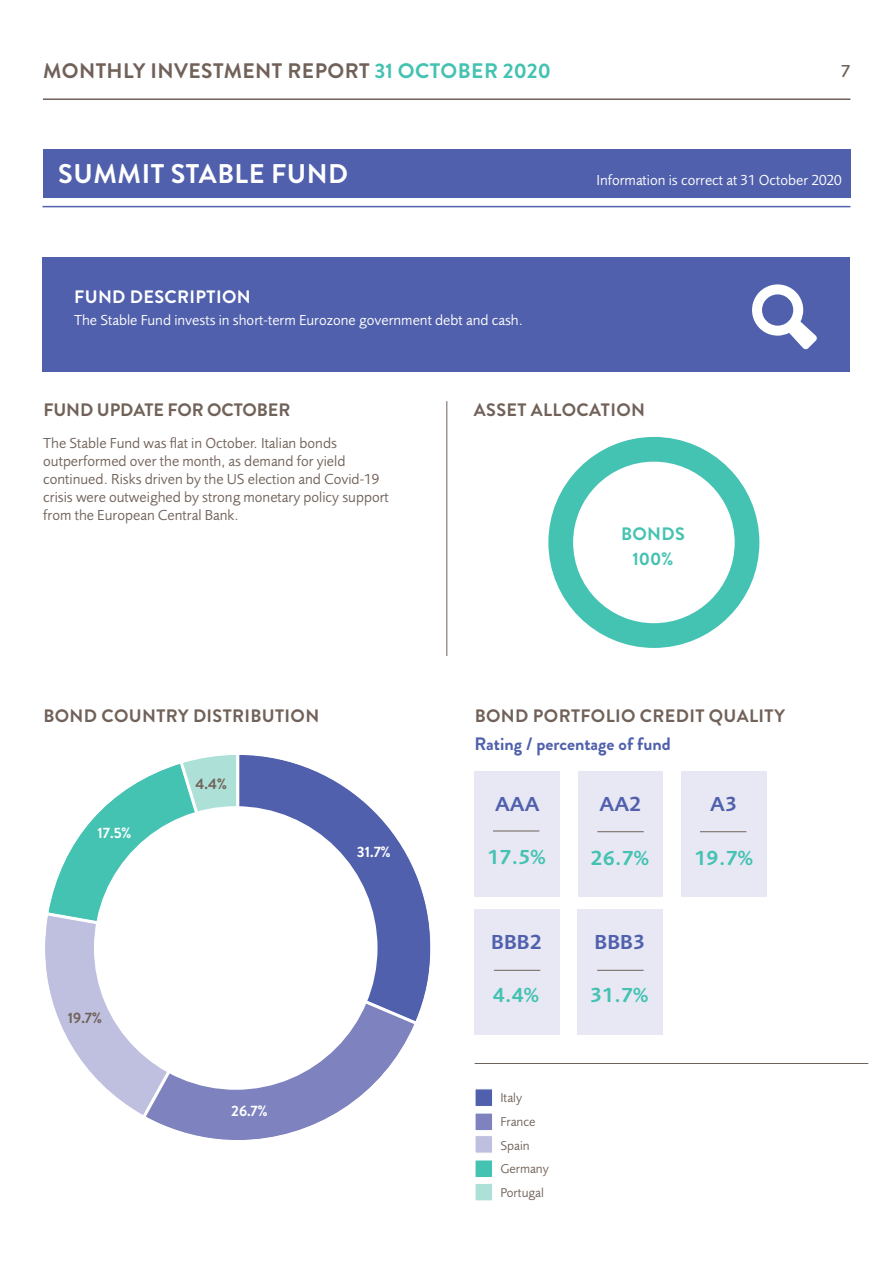
<style>
.page{position:relative;width:893px;height:1263px;background:#fff}
.page>*{position:absolute;margin:0;border:0;box-sizing:border-box;transform-origin:0 0}
.Black_heading{font:700 27px "Brandon Grotesque";letter-spacing:.02em;color:#fff}
.t1{font:700 21px "Brandon Grotesque";letter-spacing:.02em;color:#716259}
.Body{font:600 21px "Foundry Sans";color:#44c2b2}
.Body-2{font:600 21px "Foundry Sans";color:#5060ac}
.Page_Heading_2{font:700 18px "Brandon Grotesque";letter-spacing:.02em;color:#716259}
.Body-3{font:700 18px "Brandon Grotesque";color:#5060ac}
.Page_Heading_2-2{font:700 18px "Brandon Grotesque";letter-spacing:-.005em;color:#716259}
.Page_Heading_2-3{font:700 18px "Brandon Grotesque";letter-spacing:.02em;color:#fff}
.Page_Heading_2-4{font:700 18px "Brandon Grotesque";letter-spacing:.02em;color:#44c2b2}
.t2{font:500 18px "Foundry Sans";color:#716259}
.Body-4{font:15px/18px "Foundry Sans";color:#716259}
.Body-5{font:15px "Foundry Sans";color:#fff}
.Page_Heading_2-5{font:700 15px "Brandon Grotesque";color:#fff}
.Page_Heading_2-6{font:700 15px "Brandon Grotesque";color:#716259}
.Body-6{font:13.2px "Foundry Sans";color:#716259}
.s1{color:#44c2b2}
</style>
<div class="page">
<hr style="left:43px;top:98px;width:807px;height:2px;background:#716259">
<div style="left:475px;top:771px;width:85px;height:125px;background:#e7e8f4"></div>
<div style="left:578px;top:771px;width:85px;height:125px;background:#e7e8f4"></div>
<div style="left:681px;top:771px;width:85px;height:125px;background:#e7e8f4"></div>
<div style="left:474px;top:909px;width:85px;height:125px;background:#e7e8f4"></div>
<div style="left:548px;top:437px;width:211px;height:211px;background:#44c2b2;border-radius:105px"></div>
<div style="left:573px;top:462px;width:162px;height:161px;background:#fff;border-radius:50%"></div>
<div style="left:43px;top:149px;width:808px;height:48px;background:#5060ac"></div>
<hr style="left:43px;top:206px;width:807px;height:1px;background:#5060ac">
<div style="left:43px;top:257px;width:807px;height:114px;background:#5060ac"></div>
<svg style="left:752px;top:284px;width:65px;height:65px"></svg>
<hr style="left:446px;top:401px;width:1px;height:255px;background:#716259">
<div style="left:475px;top:1088px;width:18px;height:19px;background:#5060ac;border:1px solid #fff"></div>
<div style="left:475px;top:1113px;width:18px;height:18px;background:#7e83bf;border:1px solid #fff"></div>
<div style="left:475px;top:1135px;width:18px;height:18px;background:#bfc0e0;border:1px solid #fff"></div>
<div style="left:475px;top:1159px;width:18px;height:19px;background:#44c2b2;border:1px solid #fff"></div>
<div style="left:475px;top:1183px;width:18px;height:18px;background:#ade1d8;border:1px solid #fff"></div>
<hr style="left:475px;top:1063px;width:393px;height:1px;background:#716259">
<hr style="left:493px;top:831px;width:46px;height:1px;background:#716259">
<hr style="left:597px;top:831px;width:47px;height:1px;background:#716259">
<hr style="left:700px;top:831px;width:46px;height:1px;background:#716259">
<hr style="left:494px;top:970px;width:46px;height:1px;background:#716259">
<div style="left:577px;top:909px;width:85px;height:125px;background:#e7e8f4"></div>
<hr style="left:597px;top:970px;width:47px;height:1px;background:#716259">
<svg style="left:45px;top:755px;width:191px;height:359px"></svg>
<svg style="left:142px;top:1025px;width:272px;height:115px;fill:#7e83bf"></svg>
<svg style="left:239px;top:755px;width:192px;height:270px;fill:#5060ac"></svg>
<div style="left:94px;top:806px;width:283px;height:284px;background:#fff;border-radius:50%"></div>
<h2 class="t1" style="left:43px;top:57px;width:509px">MONTHLY INVESTMENT REPORT <span class="s1">31 OCTOBER 2020</span></h2>
<p class="t2" style="left:841px;top:61px;width:11px">7</p>
<p class="Black_heading" style="left:58px;top:154px;width:291px">SUMMIT STABLE FUND</p>
<p class="Page_Heading_2-3" style="left:74px;top:284px;width:178px">FUND DESCRIPTION</p>
<p class="Body-5" style="left:74px;top:312px;width:450px">The Stable Fund invests in short-term Eurozone government debt and cash.</p>
<p class="Body-5" style="left:596px;top:171px;width:247px">Information is correct at 31 October 2020</p>
<p class="Page_Heading_2-2" style="left:43px;top:398px;width:249px">FUND UPDATE FOR OCTOBER</p>
<p class="Page_Heading_2" style="left:474px;top:398px;width:172px">ASSET ALLOCATION</p>
<p class="Body-4" style="left:43px;top:435px;width:347px">The Stable Fund was flat in October. Italian bonds outperformed over the month, as demand for yield continued. Risks driven by the US election and Covid-19 crisis were outweighed by strong monetary policy support from the European Central Bank.</p>
<p class="Page_Heading_2" style="left:43px;top:703px;width:277px">BOND COUNTRY DISTRIBUTION</p>
<p class="Page_Heading_2-5" style="left:98px;top:822px;width:35px">17.5%</p>
<p class="Page_Heading_2-6" style="left:196px;top:773px;width:33px">4.4%</p>
<p class="Page_Heading_2-6" style="left:68px;top:1008px;width:36px">19.7%</p>
<p class="Page_Heading_2-5" style="left:231px;top:1101px;width:38px">26.7%</p>
<p class="Page_Heading_2-5" style="left:357px;top:841px;width:35px">31.7%</p>
<p class="Page_Heading_2-4" style="left:621px;top:521px;width:65px">BONDS</p>
<p class="Page_Heading_2-4" style="left:633px;top:547px;width:42px">100%</p>
<p class="Page_Heading_2" style="left:475px;top:703px;width:312px">BOND PORTFOLIO CREDIT QUALITY</p>
<p class="Body-3" style="left:475px;top:731px;width:198px">Rating / percentage of fund</p>
<p class="Body-2" style="left:495px;top:792px;width:46px">AAA</p>
<p class="Body-2" style="left:600px;top:792px;width:43px">AA2</p>
<p class="Body-2" style="left:710px;top:792px;width:28px">A3</p>
<p class="Body" style="left:487px;top:845px;width:60px">17.5%</p>
<p class="Body" style="left:591px;top:846px;width:60px">26.7%</p>
<p class="Body" style="left:694px;top:846px;width:60px">19.7%</p>
<p class="Body-2" style="left:491px;top:930px;width:52px">BBB2</p>
<p class="Body" style="left:493px;top:983px;width:48px">4.4%</p>
<p class="Body-6" style="left:500px;top:1090px;width:23px">Italy</p>
<p class="Body-6" style="left:500px;top:1114px;width:37px">France</p>
<p class="Body-6" style="left:500px;top:1138px;width:31px">Spain</p>
<p class="Body-6" style="left:500px;top:1161px;width:50px">Germany</p>
<p class="Body-6" style="left:500px;top:1185px;width:45px">Portugal</p>
<p class="Body-2" style="left:594px;top:930px;width:52px">BBB3</p>
<p class="Body" style="left:590px;top:983px;width:60px">31.7%</p>
</div>
